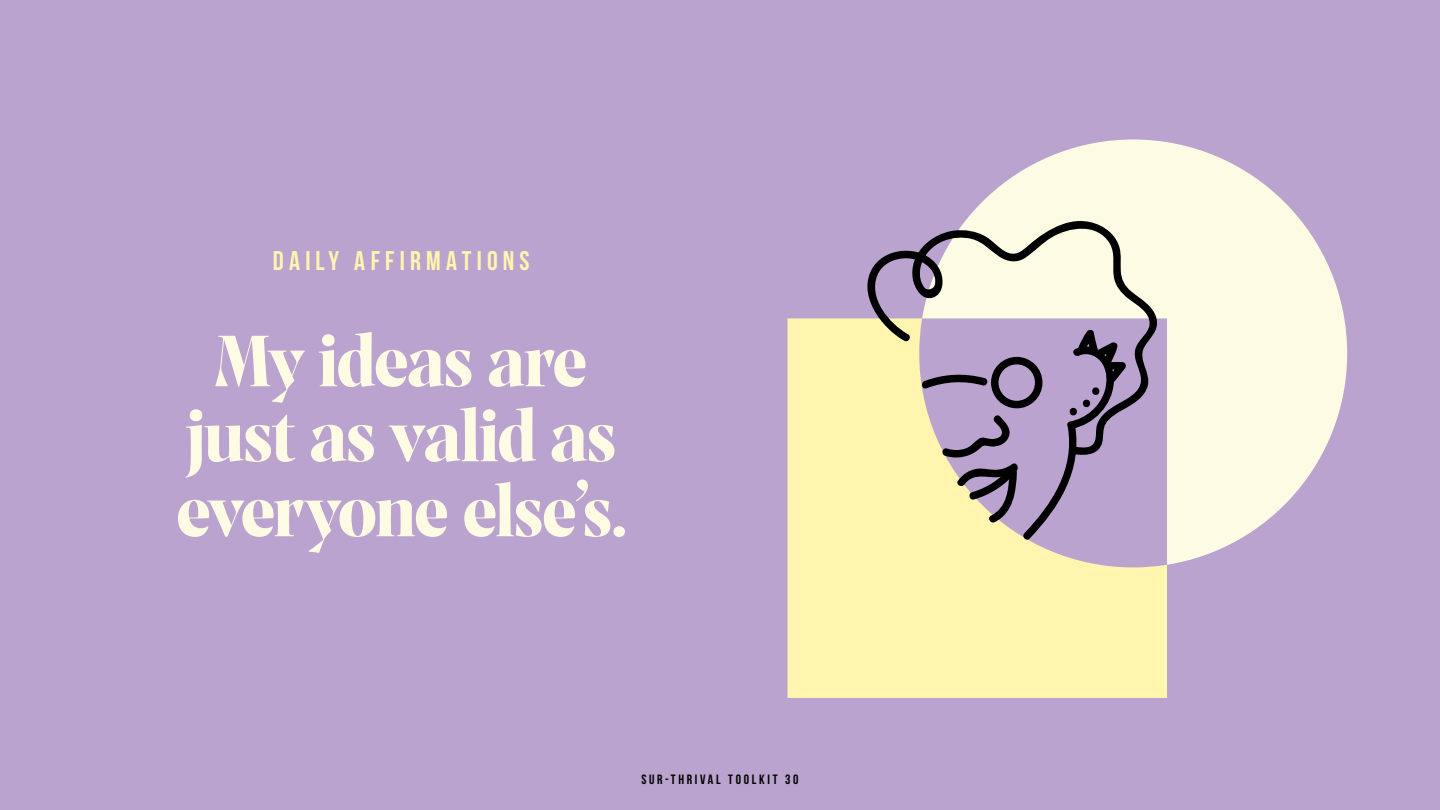
<style>
.page{position:relative;width:1440px;height:810px;background:#baa3ce}
.page>*{position:absolute;margin:0;border:0;box-sizing:border-box;transform-origin:0 0}
.t1{font:75px/75px "Prospectus L Bld";letter-spacing:-.025em;color:#fdfbe4;text-align:center}
.t2{font:27px "Bebas Neue";letter-spacing:.195em;color:#fff5ae}
.t3{font:13.5px "Bebas Neue";letter-spacing:.2em;color:#000}
</style>
<div class="page">
<svg style="left:971px;top:139px;width:376px;height:426px;fill:#fdfbe4"></svg>
<svg style="left:788px;top:318px;width:379px;height:380px;background:#f9eeb0"></svg>
<svg style="left:856px;top:214px;width:303px;height:242px"></svg>
<svg style="left:920px;top:329px;width:207px;height:213px"></svg>
<p class="t2" style="left:273px;top:246px;width:258px">DAILY AFFIRMATIONS</p>
<p class="t1" style="left:176px;top:320px;width:452px">My ideas are just as valid as everyone else’s.</p>
<p class="t3" style="left:641px;top:772px;width:159px">SUR-THRIVAL TOOLKIT 30</p>
</div>
